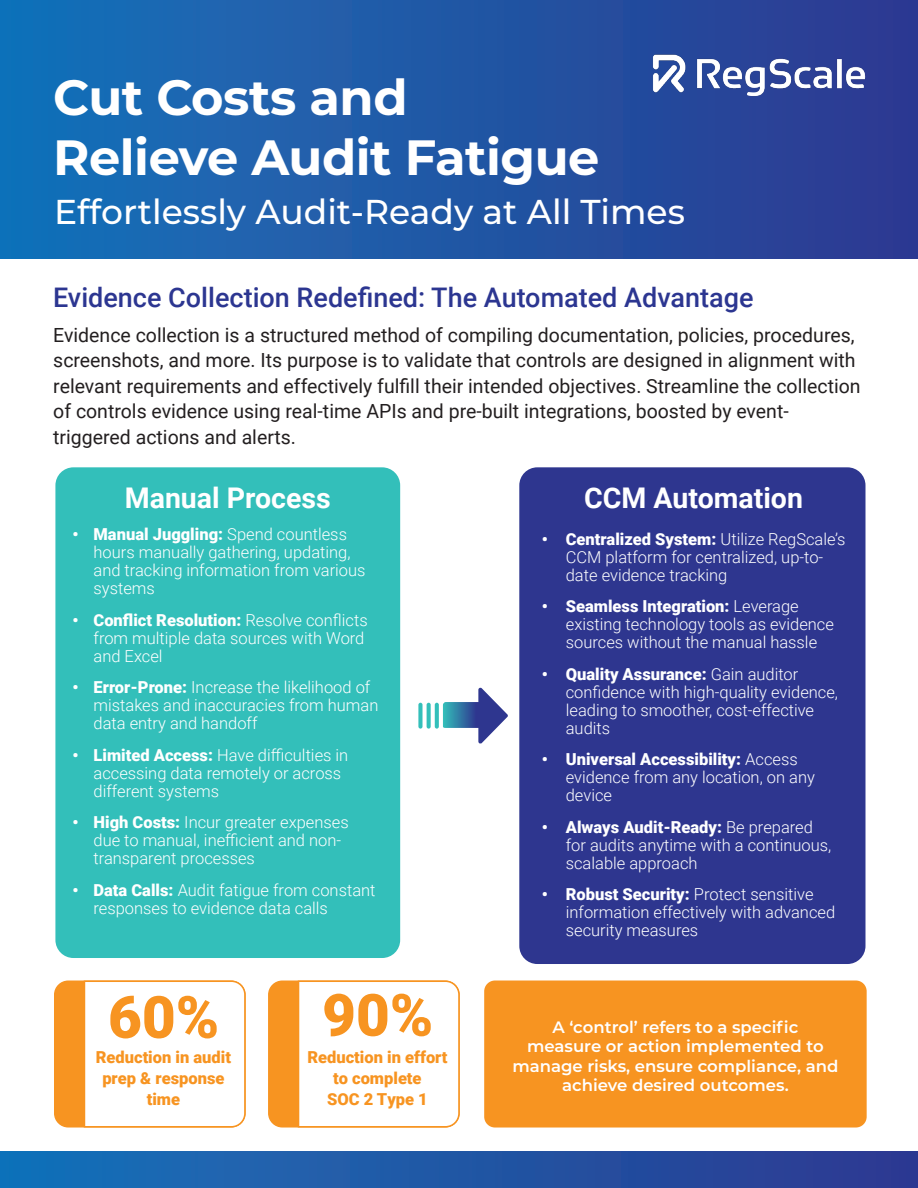
<style>
.page{position:relative;width:918px;height:1188px;background:#fff}
.page>*{position:absolute;margin:0;border:0;box-sizing:border-box;transform-origin:0 0}
.t1{font:900 58.5px "Roboto";color:#f79421}
.t2{font:700 49.5px/59.4px "Montserrat";letter-spacing:-.01em;color:#fff}
.t3{font:500 34.5px "Montserrat";color:#fff}
.t4{font:700 28.5px "Roboto";color:#fff}
.t5{font:500 27px "Roboto";color:#2c3691}
.t6{font:19.5px/25.5px "Roboto";color:#231f20}
.t7{font:300 16.5px/18px "Roboto";color:#fff}
.Callout_Box{font:600 16.5px/19.5px "Montserrat";color:#fff;text-align:center}
.t8{font:900 16.5px/21px "Roboto";color:#f79421;text-align:center}
.s1{font-weight:900}
</style>
<div class="page">
<div style="left:0;top:0;width:918px;height:259px;background:linear-gradient(to right,#1473b9,#2d3990)"></div>
<div style="left:519px;top:467px;width:346px;height:497px;background:#2e368f;border-radius:18px"></div>
<div style="left:55px;top:981px;width:190px;height:146px;background:#f79421;border-radius:14px"></div>
<div style="left:83px;top:980px;width:163px;height:148px;background:#fff"></div>
<div style="left:0;top:1151px;width:918px;height:37px;background:linear-gradient(to right,#1572b9,#2d3990)"></div>
<div style="left:484px;top:981px;width:383px;height:147px;background:#f79421;border-radius:11px"></div>
<div style="left:55px;top:467px;width:345px;height:491px;background:#33bfba;border-radius:18px"></div>
<div style="left:269px;top:981px;width:190px;height:146px;background:#f79421;border-radius:14px"></div>
<div style="left:297px;top:980px;width:163px;height:148px;background:#fff"></div>
<img style="left:641px;top:47px;width:233px;height:51px">
<svg style="left:443px;top:688px;width:65px;height:55px"></svg>
<svg style="left:435px;top:703px;width:4px;height:26px"></svg>
<svg style="left:427px;top:703px;width:4px;height:26px"></svg>
<div style="left:418px;top:703px;width:5px;height:26px;background:#33bfba;border-radius:2px"></div>
<p class="t2" style="left:53px;top:65px;width:548px">Cut Costs and<br>Relieve Audit Fatigue</p>
<p class="t3" style="left:54px;top:188px;width:633px">Effortlessly Audit-Ready at All Times</p>
<p class="t5" style="left:53px;top:278px;width:702px">Evidence Collection Redefined: The Automated Advantage</p>
<p class="t6" style="left:53px;top:321px;width:809px">Evidence collection is a structured method of compiling documentation, policies, procedures, screenshots, and more. Its purpose is to validate that controls are designed in alignment with relevant requirements and effectively fulfill their intended objectives. Streamline the collection of controls evidence using real-time APIs and pre-built integrations, boosted by event&shy;triggered actions and alerts.</p>
<p class="t4" style="left:125px;top:478px;width:208px">Manual Process</p>
<p class="t7" style="left:94px;top:525px;width:274px;text-indent:-21px"><span class="s1">• Manual Juggling:</span> Spend countless hours manually gathering, updating, and tracking information from various systems</p>
<p class="t7" style="left:94px;top:610px;width:276px;text-indent:-21px"><span class="s1">• Conflict Resolution:</span> Resolve conflicts from multiple data sources with Word and Excel</p>
<p class="t7" style="left:94px;top:678px;width:286px;text-indent:-21px"><span class="s1">• Error-Prone:</span> Increase the likelihood of mistakes and inaccuracies from human data entry and handoff</p>
<p class="t7" style="left:94px;top:745px;width:256px;text-indent:-21px"><span class="s1">• Limited Access:</span> Have difficulties in accessing data remotely or across different systems</p>
<p class="t7" style="left:94px;top:813px;width:257px;text-indent:-21px"><span class="s1">• High Costs:</span> Incur greater expenses due to manual, inefficient and non&shy;transparent processes</p>
<p class="t7" style="left:94px;top:880px;width:284px;text-indent:-21px"><span class="s1">• Data Calls:</span> Audit fatigue from constant responses to evidence data calls</p>
<p class="t1" style="left:108px;top:976px;width:113px">60%</p>
<p class="t8" style="left:96px;top:1046px;width:137px">Reduction in audit prep &amp; response time</p>
<p class="t1" style="left:322px;top:974px;width:113px">90%</p>
<p class="t8" style="left:307px;top:1046px;width:142px">Reduction in effort to complete</p>
<p class="t8" style="left:327px;top:1088px;width:102px">SOC 2 Type 1</p>
<p class="t4" style="left:584px;top:478px;width:220px">CCM Automation</p>
<p class="t7" style="left:566px;top:529px;width:281px;text-indent:-24px"><span class="s1">• Centralized System:</span> Utilize RegScale’s<br>CCM platform for centralized, up-to&shy;date evidence tracking</p>
<p class="t7" style="left:566px;top:597px;width:270px;text-indent:-24px"><span class="s1">• Seamless Integration:</span> Leverage existing technology tools as evidence sources without the manual hassle</p>
<p class="t7" style="left:566px;top:664px;width:274px;text-indent:-24px"><span class="s1">• Quality Assurance:</span> Gain auditor confidence with high-quality evidence, leading to smoother, cost-effective audits</p>
<p class="t7" style="left:566px;top:750px;width:251px;text-indent:-24px"><span class="s1">• Universal Accessibility:</span> Access evidence from any location, on any device</p>
<p class="t7" style="left:566px;top:817px;width:267px;text-indent:-24px"><span class="s1">• Always Audit-Ready:</span> Be prepared for audits anytime with a continuous, scalable approach</p>
<p class="t7" style="left:566px;top:885px;width:271px;text-indent:-24px"><span class="s1">• Robust Security:</span> Protect sensitive information effectively with advanced security measures</p>
<p class="Callout_Box" style="left:512px;top:1016px;width:328px">A ‘control’ refers to a specific<br>measure or action implemented to manage risks, ensure compliance, and achieve desired outcomes.</p>
</div>
